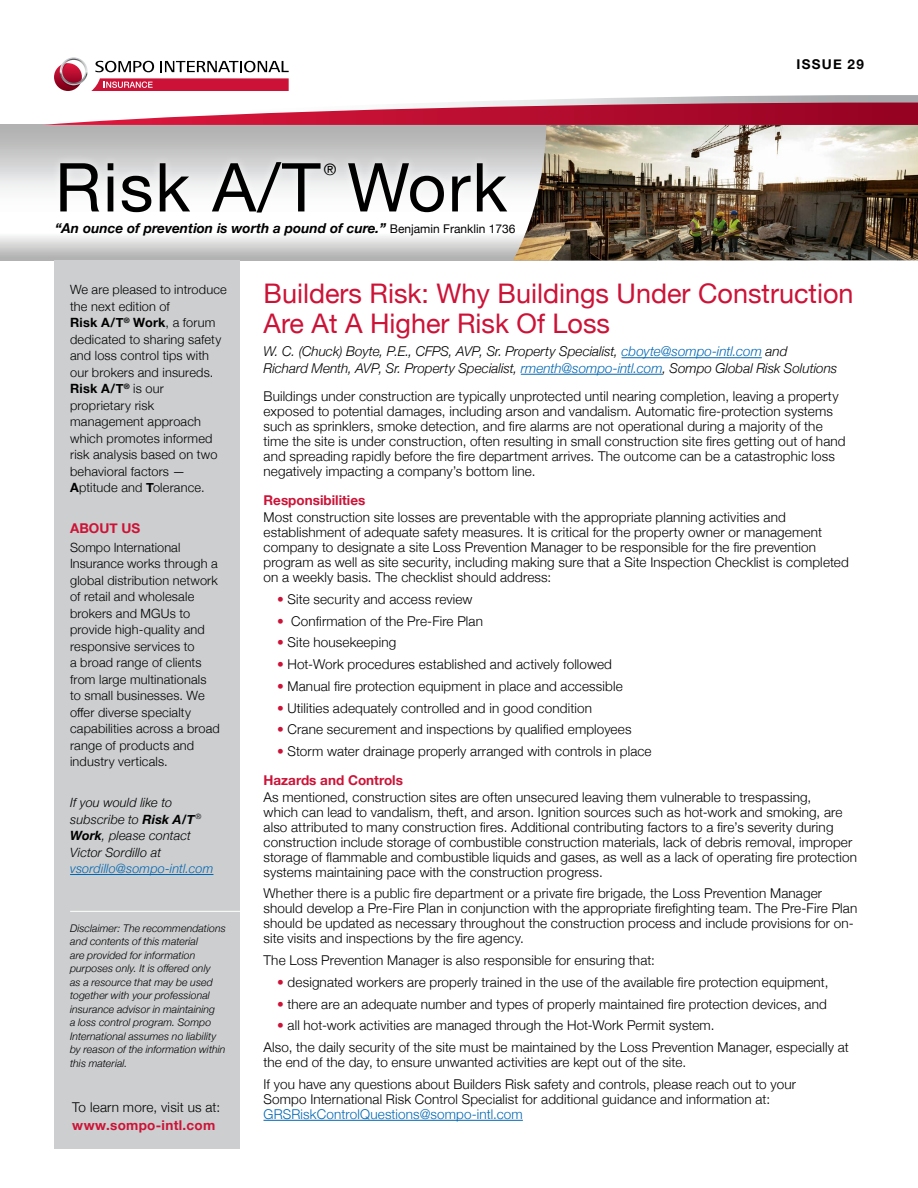
<style>
.page{position:relative;width:918px;height:1188px;background:#fff}
.page>*{position:absolute;margin:0;border:0;box-sizing:border-box;transform-origin:0 0}
.t1{font:67.5px "Helvetica Neue";letter-spacing:.025em;color:#000}
.t2{font:27px/30px "Helvetica Neue";color:#cc1337}
.t3{font:15.75px "Helvetica Neue";color:#000}
.t4{font:italic 700 13.65px "Helvetica Neue";color:#000}
.t5{font:300 13.5px/15px "Helvetica Neue";letter-spacing:.01em;color:#000}
.t6{font:italic 300 13.5px/16.5px "Helvetica Neue";color:#000}
.t7{font:300 13.5px "Helvetica Neue";letter-spacing:.01em;color:#0066b3}
.t8{font:700 13.5px "Helvetica Neue";color:#cc1337}
.t9{font:700 13.5px "Helvetica Neue";letter-spacing:.02em;color:#cc1337}
.t10{font:700 13.5px "Helvetica Neue";letter-spacing:.095em;color:#000}
.t11{font:300 12.75px/16.5px "Helvetica Neue";letter-spacing:.015em;color:#000}
.t12{font:italic 300 12.75px/16.5px "Helvetica Neue";letter-spacing:.01em;color:#000}
.t13{font:italic 300 12.75px "Helvetica Neue";letter-spacing:.015em;color:#0066b3}
.t14{font:italic 300 10.5px/13.5px "Helvetica Neue";letter-spacing:.005em;color:#000}
.s1{font-weight:400;font-style:normal;font-size:12px}
.s2{font-weight:700}
.s3{color:#0066b3}
.s4{color:#cc1337}
.s5{font-weight:700;color:#cc1337}
</style>
<div class="page">
<svg style="left:0;top:125px;width:513px;height:135px"></svg>
<div style="left:54px;top:260px;width:186px;height:889px;background:#cccecf"></div>
<hr style="left:70px;top:874px;width:143px;height:1px;background:#0066b3">
<hr style="left:70px;top:911px;width:170px;height:1px;background:#fff">
<hr style="left:622px;top:357px;width:140px;height:1px;background:#0066b3">
<hr style="left:521px;top:374px;width:141px;height:1px;background:#0066b3">
<hr style="left:264px;top:1120px;width:259px;height:1px;background:#0066b3">
<div style="left:51px;top:153px;width:465px;height:69px;background:#fff;opacity:.75"></div>
<img style="left:513px;top:125px;width:405px;height:135px">
<svg style="left:41px;top:57px;width:877px;height:68px"></svg>
<h1 class="t1" style="left:55px;top:139px;width:454px">Risk A/T Work</h1>
<p class="t3" style="left:324px;top:159px;width:14px">®</p>
<p class="t4" style="left:55px;top:217px;width:462px">“An ounce of prevention is worth a pound of cure.” <span class="s1">Benjamin Franklin 1736</span></p>
<p class="t10" style="left:796px;top:54px;width:69px">ISSUE 29</p>
<p class="t11" style="left:70px;top:280px;width:158px">We are pleased to introduce the next edition of<br><span class="s2">Risk A/T</span><sup>®</sup> <span class="s2">Work</span>, a forum dedicated to sharing safety and loss control tips with our brokers and insureds.<br><span class="s2">Risk A/T</span><sup>®</sup> is our proprietary risk management approach which promotes informed risk analysis based on two behavioral factors —<br><span class="s2">A</span>ptitude and <span class="s2">T</span>olerance.</p>
<p class="t8" style="left:70px;top:518px;width:72px">ABOUT US</p>
<p class="t11" style="left:70px;top:538px;width:151px">Sompo International<br>Insurance works through a global distribution network of retail and wholesale brokers and MGUs to provide high-quality and responsive services to<br>a broad range of clients from large multinationals to small businesses. We offer diverse specialty capabilities across a broad range of products and industry verticals.</p>
<p class="t12" style="left:70px;top:794px;width:133px">If you would like to subscribe to <span class="s2">Risk A/T</span><sup>®<br></sup><span class="s2">Work</span>, please contact<br>Victor Sordillo at</p>
<p class="t13" style="left:70px;top:859px;width:145px">vsordillo@sompo-intl.com</p>
<p class="t14" style="left:70px;top:921px;width:157px">Disclaimer: The recommendations and contents of this material<br>are provided for information purposes only. It is offered only<br>as a resource that may be used together with your professional insurance advisor in maintaining<br>a loss control program. Sompo<br>International assumes no liability by reason of the information within this material.</p>
<p class="t5" style="left:72px;top:1099px;width:150px">To learn more, visit us at:</p>
<p class="t9" style="left:72px;top:1114px;width:145px">www.sompo-intl.com</p>
<h2 class="t2" style="left:264px;top:280px;width:592px">Builders Risk: Why Buildings Under Construction<br>Are At A Higher Risk Of Loss</h2>
<p class="t6" style="left:264px;top:342px;width:575px">W. C. (Chuck) Boyte, P.E., CFPS, AVP, Sr. Property Specialist, <span class="s3">cboyte@sompo-intl.com</span> and<br>Richard Menth, AVP, Sr. Property Specialist, <span class="s3">rmenth@sompo-intl.com</span>, Sompo Global Risk Solutions</p>
<p class="t5" style="left:264px;top:388px;width:584px">Buildings under construction are typically unprotected until nearing completion, leaving a property exposed to potential damages, including arson and vandalism. Automatic fire-protection systems such as sprinklers, smoke detection, and fire alarms are not operational during a majority of the time the site is under construction, often resulting in small construction site fires getting out of hand and spreading rapidly before the fire department arrives. The outcome can be a catastrophic loss negatively impacting a company’s bottom line.</p>
<p class="t8" style="left:264px;top:489px;width:103px">Responsibilities</p>
<p class="t5" style="left:264px;top:509px;width:587px">Most construction site losses are preventable with the appropriate planning activities and establishment of adequate safety measures. It is critical for the property owner or management company to designate a site Loss Prevention Manager to be responsible for the fire prevention program as well as site security, including making sure that a Site Inspection Checklist is completed on a weekly basis. The checklist should address:</p>
<p class="t5" style="left:277px;top:590px;width:197px"><span class="s4">•</span> Site security and access review</p>
<p class="t5" style="left:277px;top:612px;width:208px"><span class="s4">•</span> Confirmation of the Pre-Fire Plan</p>
<p class="t5" style="left:277px;top:634px;width:121px"><span class="s4">•</span> Site housekeeping</p>
<p class="t5" style="left:277px;top:656px;width:337px"><span class="s4">•</span> Hot-Work procedures established and actively followed</p>
<p class="t5" style="left:277px;top:677px;width:347px"><span class="s4">•</span> Manual fire protection equipment in place and accessible</p>
<p class="t5" style="left:277px;top:699px;width:317px"><span class="s4">•</span> Utilities adequately controlled and in good condition</p>
<p class="t5" style="left:277px;top:721px;width:356px"><span class="s4">•</span> Crane securement and inspections by qualified employees</p>
<p class="t5" style="left:264px;top:736px;width:390px;line-height:28.5px;text-indent:14px"><span class="s4">•</span> Storm water drainage properly arranged with controls in place<br><span class="s5">Hazards and Controls</span></p>
<p class="t5" style="left:264px;top:788px;width:595px">As mentioned, construction sites are often unsecured leaving them vulnerable to trespassing,<br>which can lead to vandalism, theft, and arson. Ignition sources such as hot-work and smoking, are also attributed to many construction fires. Additional contributing factors to a fire’s severity during construction include storage of combustible construction materials, lack of debris removal, improper storage of flammable and combustible liquids and gases, as well as a lack of operating fire protection systems maintaining pace with the construction progress.</p>
<p class="t5" style="left:264px;top:885px;width:595px">Whether there is a public fire department or a private fire brigade, the Loss Prevention Manager should develop a Pre-Fire Plan in conjunction with the appropriate firefighting team. The Pre-Fire Plan should be updated as necessary throughout the construction process and include provisions for on&shy;site visits and inspections by the fire agency.</p>
<p class="t5" style="left:264px;top:952px;width:393px">The Loss Prevention Manager is also responsible for ensuring that:</p>
<p class="t5" style="left:277px;top:974px;width:553px"><span class="s4">•</span> designated workers are properly trained in the use of the available fire protection equipment,</p>
<p class="t5" style="left:277px;top:995px;width:551px"><span class="s4">•</span> there are an adequate number and types of properly maintained fire protection devices, and</p>
<p class="t5" style="left:264px;top:1014px;width:587px;line-height:21.8px;text-indent:14px"><span class="s4">•</span> all hot-work activities are managed through the Hot-Work Permit system.<br>Also, the daily security of the site must be maintained by the Loss Prevention Manager, especially at</p>
<p class="t5" style="left:264px;top:1051px;width:534px;line-height:21.8px">the end of the day, to ensure unwanted activities are kept out of the site.<br>If you have any questions about Builders Risk safety and controls, please reach out to your</p>
<p class="t5" style="left:264px;top:1091px;width:508px">Sompo International Risk Control Specialist for additional guidance and information at:</p>
<p class="t7" style="left:264px;top:1103px;width:261px">GRSRiskControlQuestions@sompo-intl.com</p>
</div>
